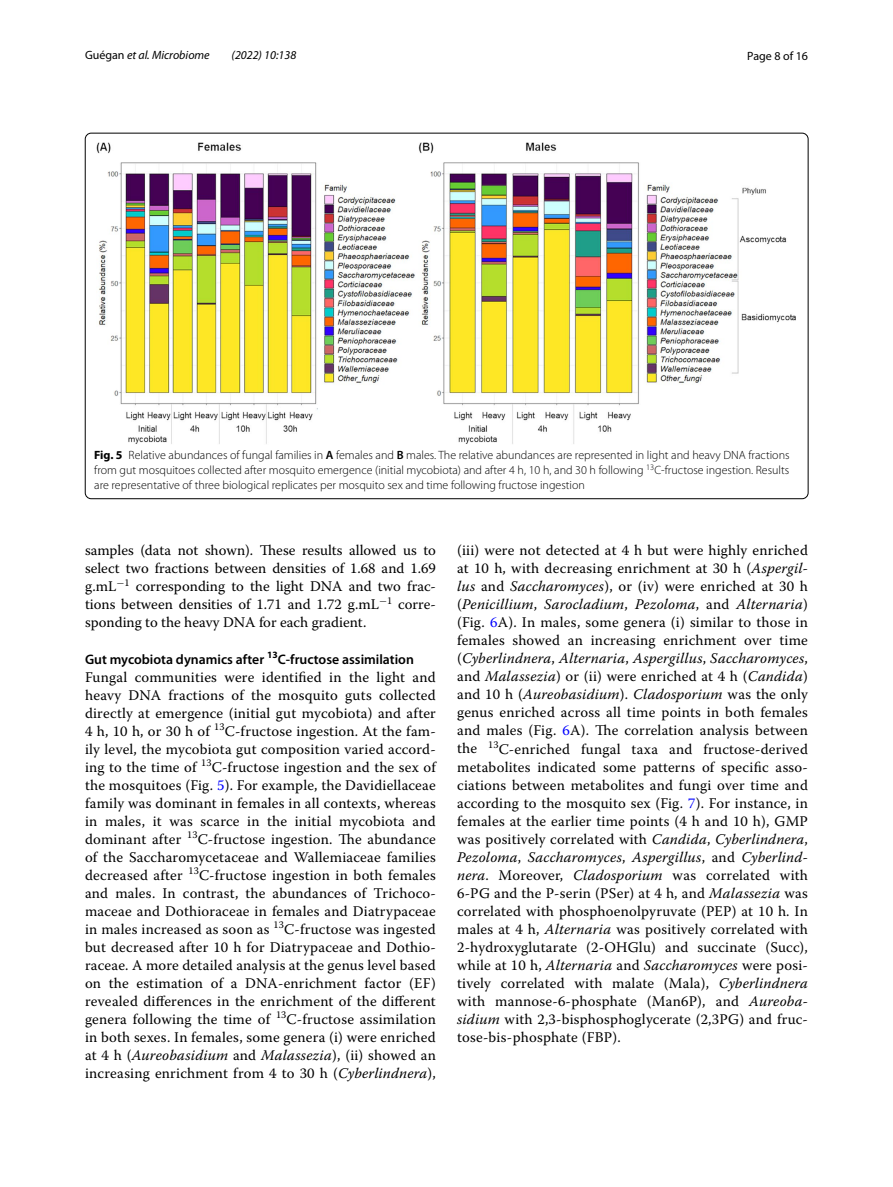
<style>
.page{position:relative;width:893px;height:1187px;background:#fff}
.page>*{position:absolute;margin:0;border:0;box-sizing:border-box;transform-origin:0 0}
.t1{font:14.7px/18px "Warnock Pro";letter-spacing:.015em;color:#000;text-align:justify}
.t2{font:600 13.8px "Myriad Pro";color:#000}
.t3{font:300 12px/15px "Myriad Pro";color:#000;text-align:justify}
.t4{font:italic 12px "Myriad Pro";color:#000}
.t5{font:12px "Myriad Pro";color:#000}
.s1{font-style:normal}
.s2{font-weight:700}
.s3{font-weight:600}
.s4{color:#00f}
.s5{font-style:italic}
</style>
<div class="page">
<img style="left:96px;top:142px;width:700px;height:302px">
<p class="t4" style="left:85px;top:48px;width:126px"><span class="s1">Guégan</span> et al. Microbiome</p>
<p class="t4" style="left:232px;top:48px;width:66px">(2022) 10:138</p>
<p class="t5" style="left:747px;top:48px;width:62px">Page 8 of 16</p>
<p class="t3" style="left:94px;top:448px;width:697px"><span class="s2">Fig. 5</span> Relative abundances of fungal families in <span class="s3">A</span> females and <span class="s3">B</span> males. The relative abundances are represented in light and heavy DNA fractions from gut mosquitoes collected after mosquito emergence (initial mycobiota) and after 4 h, 10 h, and 30 h following <sup>13</sup>C-fructose ingestion. Results are representative of three biological replicates per mosquito sex and time following fructose ingestion</p>
<p class="t1" style="left:85px;top:541px;width:352px">samples (data not shown). These results allowed us to select two fractions between densities of 1.68 and 1.69 g.mL<sup>−</sup><sup>1</sup> corresponding to the light DNA and two frac&shy;tions between densities of 1.71 and 1.72 g.mL<sup>−</sup><sup>1</sup> corre&shy;sponding to the heavy DNA for each gradient.</p>
<p class="t2" style="left:85px;top:650px;width:330px">Gut mycobiota dynamics after <sup>13</sup>C‑fructose assimilation</p>
<p class="t1" style="left:85px;top:667px;width:352px">Fungal communities were identified in the light and heavy DNA fractions of the mosquito guts collected directly at emergence (initial gut mycobiota) and after 4 h, 10 h, or 30 h of <sup>13</sup>C-fructose ingestion. At the fam&shy;ily level, the mycobiota gut composition varied accord&shy;ing to the time of <sup>13</sup>C-fructose ingestion and the sex of the mosquitoes (Fig. <span class="s4">5</span>). For example, the Davidiellaceae family was dominant in females in all contexts, whereas in males, it was scarce in the initial mycobiota and dominant after <sup>13</sup>C-fructose ingestion. The abundance of the Saccharomycetaceae and Wallemiaceae families decreased after <sup>13</sup>C-fructose ingestion in both females and males. In contrast, the abundances of Trichoco&shy;maceae and Dothioraceae in females and Diatrypaceae in males increased as soon as <sup>13</sup>C-fructose was ingested but decreased after 10 h for Diatrypaceae and Dothio&shy;raceae. A more detailed analysis at the genus level based on the estimation of a DNA-enrichment factor (EF) revealed differences in the enrichment of the different genera following the time of <sup>13</sup>C-fructose assimilation in both sexes. In females, some genera (i) were enriched at 4 h (<span class="s5">Aureobasidium</span> and <span class="s5">Malassezia</span>), (ii) showed an increasing enrichment from 4 to 30 h (<span class="s5">Cyberlindnera</span>),</p>
<p class="t1" style="left:457px;top:541px;width:352px">(iii) were not detected at 4 h but were highly enriched at 10 h, with decreasing enrichment at 30 h (<span class="s5">Aspergil&shy;lus</span> and <span class="s5">Saccharomyces</span>), or (iv) were enriched at 30 h (<span class="s5">Penicillium</span>, <span class="s5">Sarocladium</span>, <span class="s5">Pezoloma</span>, and <span class="s5">Alternaria</span>) (Fig. <span class="s4">6</span>A). In males, some genera (i) similar to those in females showed an increasing enrichment over time (<span class="s5">Cyberlindnera</span>, <span class="s5">Alternaria</span>, <span class="s5">Aspergillus</span>, <span class="s5">Saccharomyces</span>, and <span class="s5">Malassezia</span>) or (ii) were enriched at 4 h (<span class="s5">Candida</span>) and 10 h (<span class="s5">Aureobasidium</span>). <span class="s5">Cladosporium</span> was the only genus enriched across all time points in both females and males (Fig. <span class="s4">6</span>A). The correlation analysis between the <sup>13</sup>C-enriched fungal taxa and fructose-derived metabolites indicated some patterns of specific asso&shy;ciations between metabolites and fungi over time and according to the mosquito sex (Fig. <span class="s4">7</span>). For instance, in females at the earlier time points (4 h and 10 h), GMP was positively correlated with <span class="s5">Candida</span>, <span class="s5">Cyberlindnera</span>, <span class="s5">Pezoloma</span>, <span class="s5">Saccharomyces</span>, <span class="s5">Aspergillus</span>, and <span class="s5">Cyberlind&shy;nera</span>. Moreover, <span class="s5">Cladosporium</span> was correlated with 6-PG and the P-serin (PSer) at 4 h, and <span class="s5">Malassezia</span> was correlated with phosphoenolpyruvate (PEP) at 10 h. In males at 4 h, <span class="s5">Alternaria</span> was positively correlated with 2-hydroxyglutarate (2-OHGlu) and succinate (Succ), while at 10 h, <span class="s5">Alternaria</span> and <span class="s5">Saccharomyces</span> were posi&shy;tively correlated with malate (Mala), <span class="s5">Cyberlindnera </span>with mannose-6-phosphate (Man6P), and <span class="s5">Aureoba&shy;sidium</span> with 2,3-bisphosphoglycerate (2,3PG) and fruc&shy;tose-bis-phosphate (FBP).</p>
</div>
